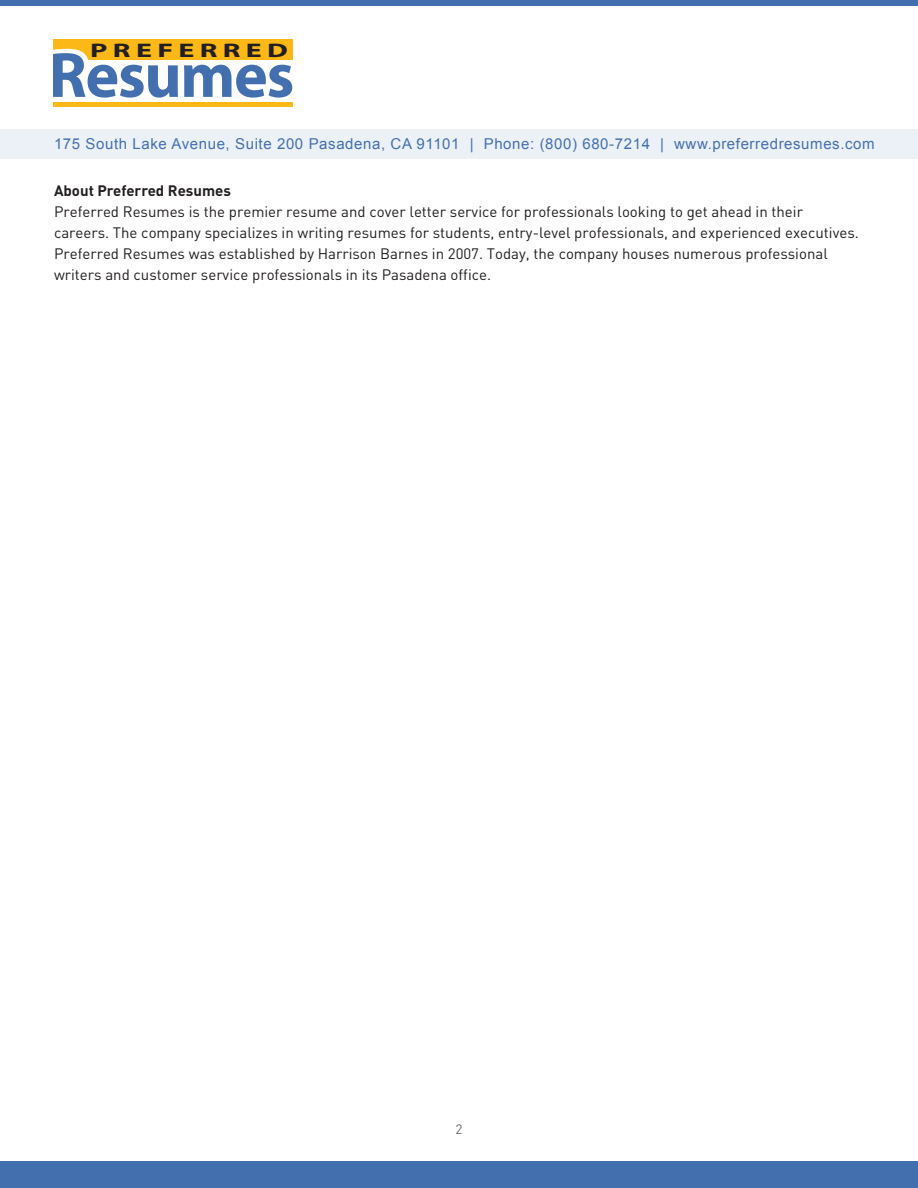
<style>
.page{position:relative;width:918px;height:1188px;background:#fff}
.page>*{position:absolute;margin:0;border:0;box-sizing:border-box;transform-origin:0 0}
.t1{font:700 64.5px "Myriad Pro";letter-spacing:-.02em;color:#446faf}
.t2{font:700 19.65px "Myriad Pro";letter-spacing:.18em;color:#231f20;scale:1.52 1}
.body_text{font:15px/21px "DIN";color:#231f20}
.t3{font:15px "Arial";letter-spacing:.04em;color:#446faf}
.body_text-2{font:700 15px "DIN";color:#231f20}
.s1{font-size:69.75px;color:#fff}
.s2{color:#476fad}
</style>
<div class="page">
<div style="left:0;top:1161px;width:918px;height:27px;background:#446faf"></div>
<div style="left:0;top:0;width:918px;height:6px;background:#446faf"></div>
<div style="left:0;top:129px;width:918px;height:30px;background:#ecf1f7"></div>
<div style="left:53px;top:39px;width:240px;height:21px;background:#fbb816"></div>
<svg style="left:53px;top:48px;width:35px;height:12px"></svg>
<div style="left:53px;top:102px;width:240px;height:5px;background:#fbb816"></div>
<h2 class="t2" style="left:90px;top:37px;width:132px">PREFERRED</h2>
<h1 class="t1" style="left:48px;top:33px;width:247px"><span class="s1">R</span>esumes</h1>
<p class="t3" style="left:54px;top:134px;width:822px">175 South Lake Avenue, Suite 200 Pasadena, CA 91101 | Phone: (800) 680-7214 | <span class="s2">www.preferredresumes.com</span></p>
<p class="body_text-2" style="left:54px;top:181px;width:178px">About Preferred Resumes</p>
<p class="body_text" style="left:54px;top:201px;width:806px">Preferred Resumes is the premier resume and cover letter service for professionals looking to get ahead in their careers. The company specializes in writing resumes for students, entry-level professionals, and experienced executives.<br>Preferred Resumes was established by Harrison Barnes in 2007. Today, the company houses numerous professional writers and customer service professionals in its Pasadena office.</p>
</div>
